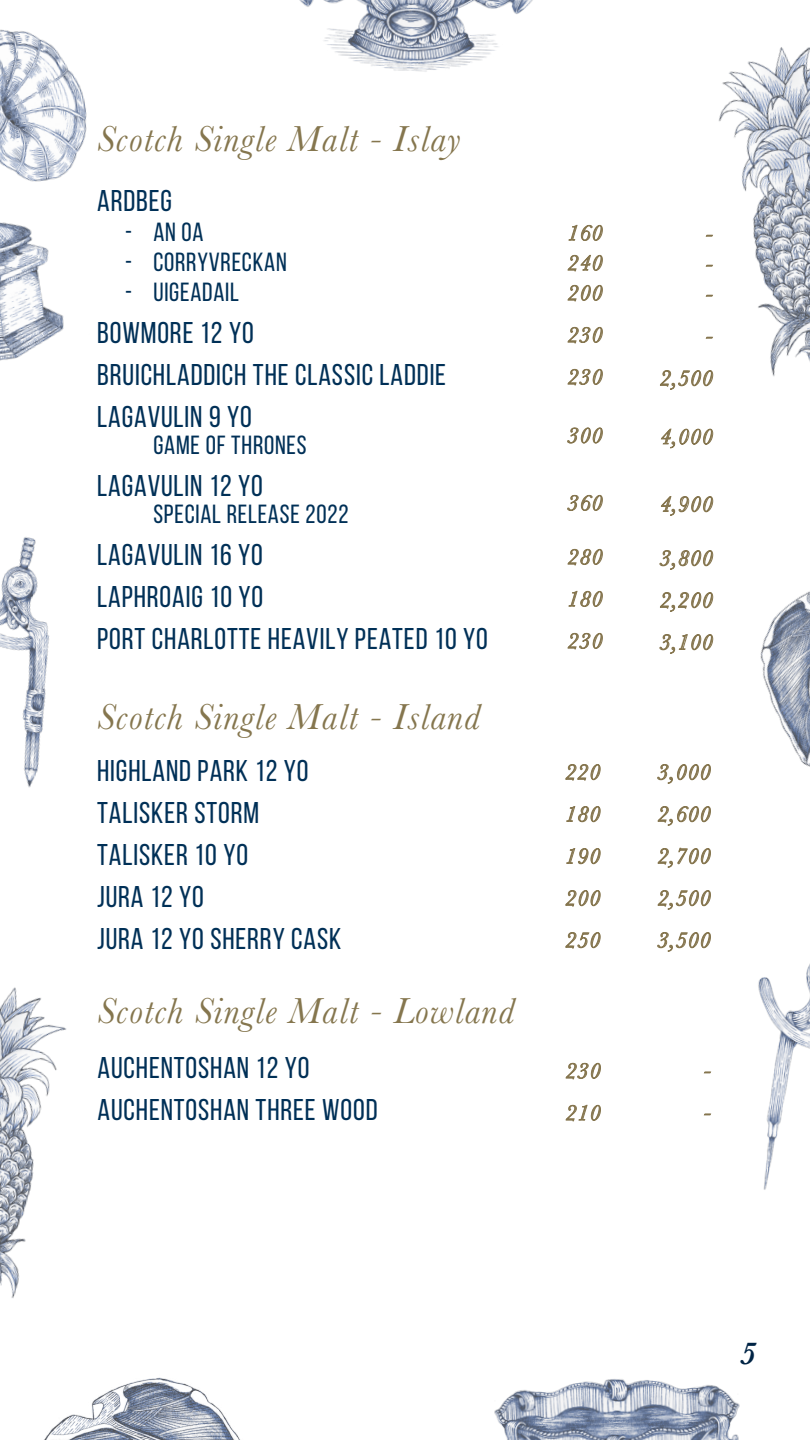
<style>
.page{position:relative;width:810px;height:1440px;background:#fff}
.page>*{position:absolute;margin:0;border:0;box-sizing:border-box;transform-origin:0 0}
.t1{font:italic 37.5px "Baskerville";letter-spacing:.03em;color:#85764e}
.t2{font:italic 600 33px "Baskerville";color:#002445;scale:.95 1}
.t3{font:30px/42px "Bebas Neue";letter-spacing:.03em;color:#003057}
.t4{font:26.25px "Bebas Neue";letter-spacing:.03em;color:#003057}
.t5{font:italic 22.5px/42px "Baskerville";letter-spacing:.03em;color:#85754e;text-align:justify}
</style>
<div class="page">
<svg style="left:568px;top:225px;width:35px;height:16px"></svg>
<svg style="left:567px;top:255px;width:36px;height:17px"></svg>
<svg style="left:567px;top:285px;width:36px;height:17px"></svg>
<svg style="left:567px;top:327px;width:36px;height:17px"></svg>
<svg style="left:567px;top:369px;width:36px;height:17px"></svg>
<svg style="left:567px;top:427px;width:36px;height:17px"></svg>
<svg style="left:567px;top:495px;width:36px;height:16px"></svg>
<svg style="left:567px;top:549px;width:36px;height:17px"></svg>
<svg style="left:568px;top:591px;width:35px;height:16px"></svg>
<svg style="left:567px;top:633px;width:36px;height:17px"></svg>
<svg style="left:660px;top:370px;width:27px;height:20px"></svg>
<svg style="left:661px;top:429px;width:51px;height:19px"></svg>
<svg style="left:661px;top:496px;width:19px;height:20px"></svg>
<svg style="left:659px;top:550px;width:21px;height:20px"></svg>
<svg style="left:660px;top:592px;width:20px;height:20px"></svg>
<svg style="left:659px;top:634px;width:21px;height:20px"></svg>
<img style="left:758px;top:964px;width:52px;height:226px">
<img style="left:687px;top:47px;width:123px;height:393px">
<img style="left:0;top:987px;width:66px;height:311px">
<img style="left:299px;top:0;width:234px;height:72px">
<img style="left:494px;top:1379px;width:246px;height:61px">
<img style="left:680px;top:496px;width:130px;height:271px">
<img style="left:0;top:537px;width:49px;height:251px">
<img style="left:0;top:29px;width:87px;height:332px">
<img style="left:44px;top:1377px;width:196px;height:63px">
<svg style="left:565px;top:1063px;width:36px;height:16px"></svg>
<svg style="left:565px;top:1105px;width:36px;height:16px"></svg>
<svg style="left:704px;top:1071px;width:7px;height:3px"></svg>
<svg style="left:704px;top:1113px;width:7px;height:3px"></svg>
<svg style="left:565px;top:764px;width:36px;height:17px"></svg>
<svg style="left:566px;top:806px;width:35px;height:16px"></svg>
<svg style="left:566px;top:848px;width:35px;height:16px"></svg>
<svg style="left:565px;top:890px;width:36px;height:17px"></svg>
<svg style="left:565px;top:932px;width:36px;height:17px"></svg>
<svg style="left:657px;top:764px;width:54px;height:20px"></svg>
<svg style="left:657px;top:806px;width:54px;height:20px"></svg>
<svg style="left:657px;top:848px;width:54px;height:20px"></svg>
<svg style="left:657px;top:890px;width:54px;height:20px"></svg>
<svg style="left:657px;top:932px;width:54px;height:20px"></svg>
<p class="t1" style="left:97px;top:114px;width:365px">Scotch Single Malt - Islay</p>
<p class="t3" style="left:97px;top:179px;width:76px">ARDBEG</p>
<p class="t4" style="left:125px;top:217px;width:80px">- AN OA</p>
<p class="t4" style="left:125px;top:247px;width:163px">- CORRYVRECKAN</p>
<p class="t4" style="left:125px;top:277px;width:115px">- UIGEADAIL</p>
<p class="t3" style="left:97px;top:311px;width:350px">BOWMORE 12 YO<br>BRUICHLADDICH THE CLASSIC LADDIE<br>LAGAVULIN 9 YO</p>
<p class="t4" style="left:153px;top:430px;width:155px">GAME OF THRONES</p>
<p class="t3" style="left:97px;top:464px;width:167px">LAGAVULIN 12 YO</p>
<p class="t4" style="left:153px;top:499px;width:197px">SPECIAL RELEASE 2022</p>
<p class="t3" style="left:97px;top:533px;width:392px">LAGAVULIN 16 YO<br>LAPHROAIG 10 YO<br>PORT CHARLOTTE HEAVILY PEATED 10 YO</p>
<p class="t1" style="left:97px;top:692px;width:384px">Scotch Single Malt - Island</p>
<p class="t3" style="left:97px;top:749px;width:246px">HIGHLAND PARK 12 YO<br>TALISKER STORM<br>TALISKER 10 YO<br>JURA 12 YO<br>JURA 12 YO SHERRY CASK</p>
<p class="t1" style="left:98px;top:986px;width:418px">Scotch Single Malt - Lowland</p>
<p class="t3" style="left:98px;top:1047px;width:282px">AUCHENTOSHAN 12 YO<br>AUCHENTOSHAN THREE WOOD</p>
<p class="t5" style="left:567px;top:218px;width:37px;line-height:30px">160<br>240<br>200</p>
<p class="t5" style="left:567px;top:314px;width:37px">230<br>230</p>
<p class="t5" style="left:567px;top:414px;width:37px">300</p>
<p class="t5" style="left:567px;top:482px;width:37px">360</p>
<p class="t5" style="left:567px;top:536px;width:37px">280<br>180<br>230</p>
<p class="t5" style="left:660px;top:357px;width:55px">2,500</p>
<p class="t5" style="left:660px;top:416px;width:55px">4,000</p>
<p class="t5" style="left:660px;top:483px;width:55px">4,900</p>
<p class="t5" style="left:660px;top:537px;width:55px">3,800<br>2,200<br>3,100</p>
<p class="t5" style="left:565px;top:751px;width:37px">220<br>180<br>190<br>200<br>250</p>
<p class="t5" style="left:658px;top:751px;width:55px">3,000<br>2,600<br>2,700<br>2,500<br>3,500</p>
<p class="t5" style="left:566px;top:1050px;width:37px">230<br>210</p>
<p class="t2" style="left:740px;top:1330px;width:18px">5</p>
</div>
